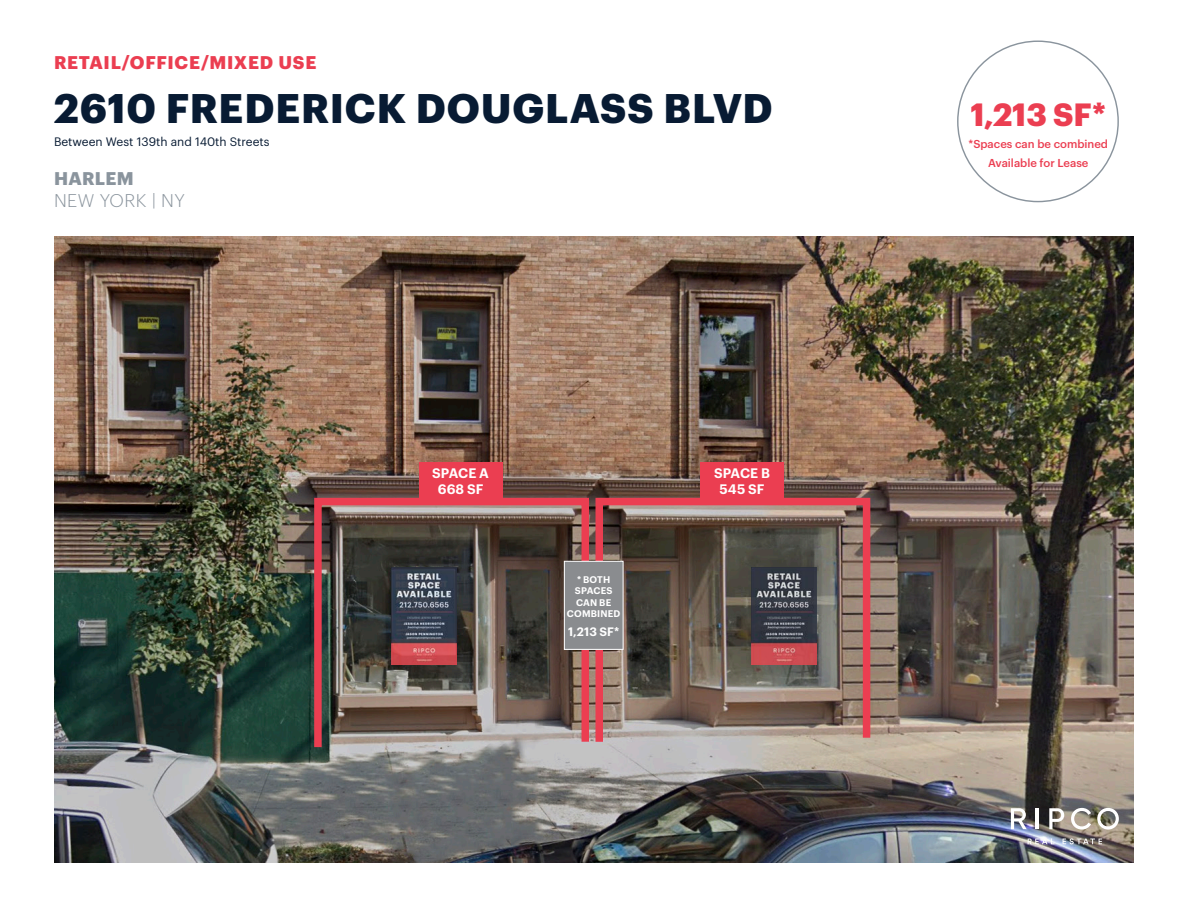
<style>
.page{position:relative;width:1188px;height:918px;background:#fff}
.page>*{position:absolute;margin:0;border:0;box-sizing:border-box;transform-origin:0 0}
.t1{font:700 40.5px "Graphik";letter-spacing:.02em;color:#081b33}
.t2{font:700 31.5px "Graphik";color:#eb3e51}
.t3{font:700 18px "Graphik";letter-spacing:.04em;color:#eb3e51}
.t4{font:300 18px "Graphik";letter-spacing:.02em;color:#8a949d}
.t5{font:700 18px "Graphik";letter-spacing:.015em;color:#8a949d}
.SF_for_floor_plans{font:600 13.5px "Graphik";letter-spacing:.01em;color:#fff}
.t6{font:12px "Graphik";color:#081b33}
.SF_for_floor_plans-2{font:600 12px "Graphik";color:#fff}
.t7{font:500 11.25px "Graphik";color:#eb3e51}
.SF_for_floor_plans-3{font:600 9.45px/11.6px "Graphik";letter-spacing:.015em;color:#fff;text-align:center}
</style>
<div class="page">
<img style="left:54px;top:236px;width:1079px;height:626px">
<svg style="left:1028px;top:839px;width:26px;height:5px"></svg>
<svg style="left:1063px;top:838px;width:39px;height:6px"></svg>
<svg style="left:1011px;top:808px;width:16px;height:21px"></svg>
<hr style="left:1036px;top:808px;width:3px;height:21px;background:#fff">
<svg style="left:1071px;top:808px;width:20px;height:22px"></svg>
<svg style="left:1097px;top:808px;width:22px;height:22px"></svg>
<svg style="left:1049px;top:808px;width:15px;height:21px"></svg>
<svg style="left:310px;top:494px;width:283px;height:261px;background:#6c5954"></svg>
<svg style="left:592px;top:494px;width:282px;height:255px;background:#7e665e"></svg>
<div style="left:419px;top:462px;width:84px;height:37px;background:#eb3e51"></div>
<div style="left:564px;top:561px;width:59px;height:88px;background:#8a8c8f"></div>
<div style="left:564px;top:561px;width:59px;height:89px;border:1px solid #fff"></div>
<div style="left:700px;top:462px;width:84px;height:37px;background:#eb3e51"></div>
<img style="left:392px;top:567px;width:65px;height:97px">
<img style="left:751px;top:567px;width:66px;height:97px">
<p class="t3" style="left:54px;top:48px;width:264px">RETAIL/OFFICE/MIXED USE</p>
<p class="t1" style="left:54px;top:77px;width:720px">2610 FREDERICK DOUGLASS BLVD</p>
<p class="t6" style="left:54px;top:132px;width:217px">Between West 139th and 140th Streets</p>
<p class="t5" style="left:54px;top:164px;width:81px">HARLEM</p>
<p class="t4" style="left:54px;top:188px;width:132px">NEW YORK | NY</p>
<p class="SF_for_floor_plans" style="left:432px;top:463px;width:58px">SPACE A</p>
<p class="SF_for_floor_plans" style="left:438px;top:479px;width:47px">668 SF</p>
<p class="SF_for_floor_plans-3" style="left:567px;top:573px;width:55px">* BOTH<br>SPACES<br>CAN BE<br>COMBINED</p>
<p class="SF_for_floor_plans-2" style="left:568px;top:622px;width:53px">1,213 SF*</p>
<p class="SF_for_floor_plans" style="left:714px;top:463px;width:57px">SPACE B</p>
<p class="SF_for_floor_plans" style="left:720px;top:479px;width:46px">545 SF</p>
<p class="t2" style="left:971px;top:90px;width:137px">1,213 SF*</p>
<p class="t7" style="left:969px;top:135px;width:141px">*Spaces can be combined</p>
<p class="t7" style="left:988px;top:155px;width:102px">Available for Lease</p>
</div>
